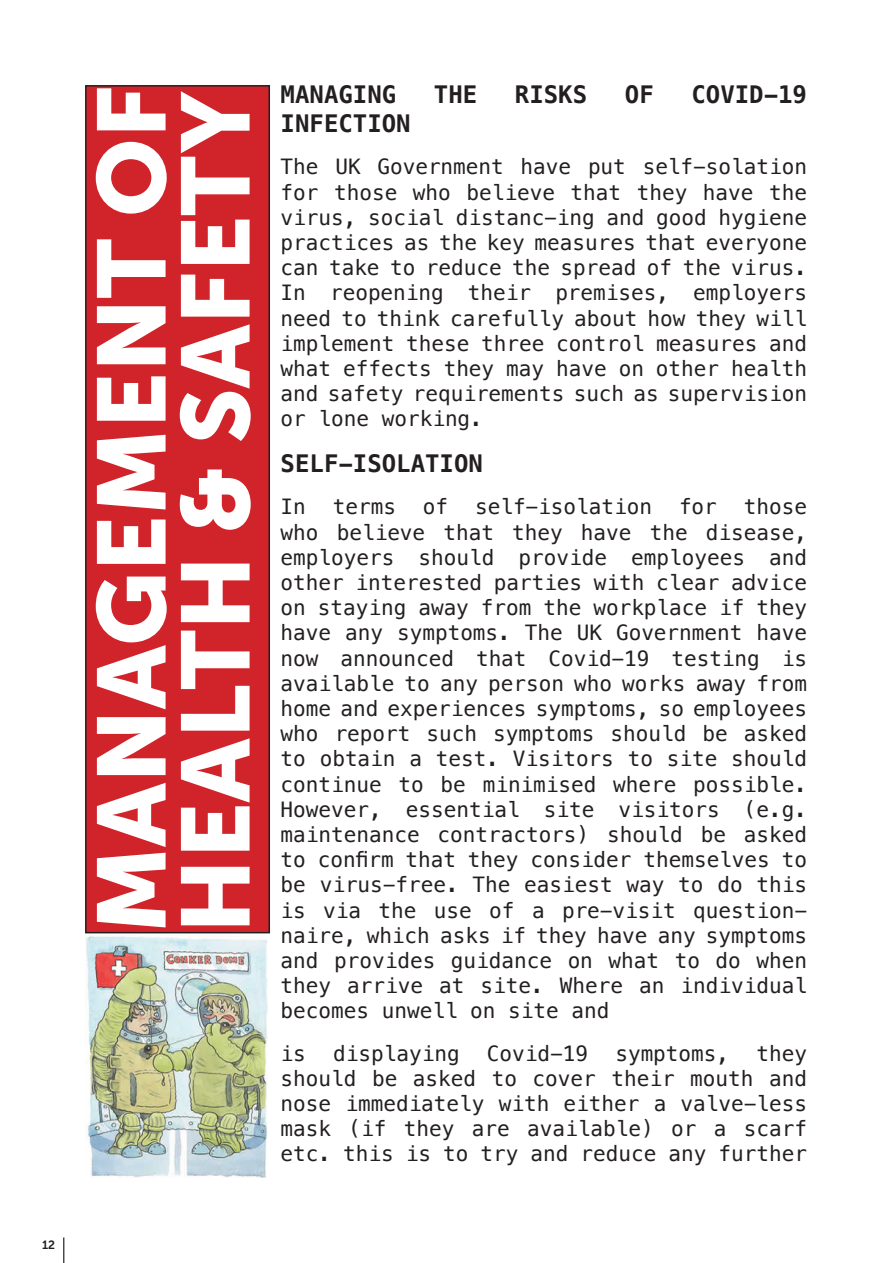
<style>
.page{position:relative;width:893px;height:1263px;background:#fff}
.page>*{position:absolute;margin:0;border:0;box-sizing:border-box;transform-origin:0 0}
.HEADER_64pt_Centered{font:96px/84px "Museo Sans 900";color:#fff}
.t1{font:700 24px "Menlo";color:#231f20}
.t2{font:21px/25.2px "Menlo";color:#231f20;text-align:justify}
.t3{font:12px "Museo Sans 700";color:#231f20}
</style>
<div class="page">
<img style="left:85px;top:935px;width:183px;height:243px">
<svg style="left:63px;top:1237px;width:1px;height:26px"></svg>
<div style="left:86px;top:86px;width:183px;height:847px;background:#d1232a"></div>
<div style="left:85px;top:85px;width:185px;height:848px;border:2px solid #231f20"></div>
<p class="t3" style="left:42px;top:1238px;width:15px">12</p>
<p class="HEADER_64pt_Centered" style="left:90px;top:933px;width:849px;rotate:-90deg">MANAGEMENT OF<br>HEALTH &amp; SAFETY</p>
<p class="t1" style="left:281px;top:78px;width:117px">MANAGING</p>
<p class="t1" style="left:434px;top:78px;width:45px">THE</p>
<p class="t1" style="left:515px;top:78px;width:74px">RISKS</p>
<p class="t1" style="left:625px;top:78px;width:30px">OF</p>
<p class="t1" style="left:691px;top:78px;width:117px">COVID-19</p>
<p class="t1" style="left:281px;top:107px;width:132px">INFECTION</p>
<p class="t2" style="left:281px;top:155px;width:528px">The UK Government have put self-solation for those who believe that they have the virus, social distanc-ing and good hygiene practices as the key measures that everyone can take to reduce the spread of the virus.<br>In reopening their premises, employers need to think carefully about how they will implement these three control measures and what effects they may have on other health and safety requirements such as supervision or lone working.</p>
<p class="t1" style="left:281px;top:447px;width:204px">SELF-ISOLATION</p>
<p class="t2" style="left:281px;top:495px;width:27px">In</p>
<p class="t2" style="left:333px;top:495px;width:65px">terms</p>
<p class="t2" style="left:423px;top:495px;width:27px">of</p>
<p class="t2" style="left:475px;top:495px;width:178px">self-isolation</p>
<p class="t2" style="left:679px;top:495px;width:39px">for</p>
<p class="t2" style="left:281px;top:495px;width:528px;text-indent:463px">those who believe that they have the disease, employers should provide employees and other interested parties with clear advice on staying away from the workplace if they have any symptoms. The UK Government have now announced that Covid-19 testing is available to any person who works away from home and experiences symptoms, so employees who report such symptoms should be asked to obtain a test. Visitors to site should continue to be minimised where possible.<br>However, essential site visitors (e.g. maintenance contractors) should be asked to confirm that they consider themselves to be virus-free. The easiest way to do this is via the use of a pre-visit question&shy;naire, which asks if they have any symptoms and provides guidance on what to do when they arrive at site. Where an individual becomes unwell on site and</p>
<p class="t2" style="left:281px;top:1041px;width:27px">is</p>
<p class="t2" style="left:333px;top:1041px;width:128px">displaying</p>
<p class="t2" style="left:487px;top:1041px;width:103px">Covid-19</p>
<p class="t2" style="left:615px;top:1041px;width:115px">symptoms,</p>
<p class="t2" style="left:281px;top:1041px;width:528px;text-indent:476px">they should be asked to cover their mouth and nose immediately with either a valve-less mask (if they are available) or a scarf etc. this is to try and reduce any further</p>
</div>
